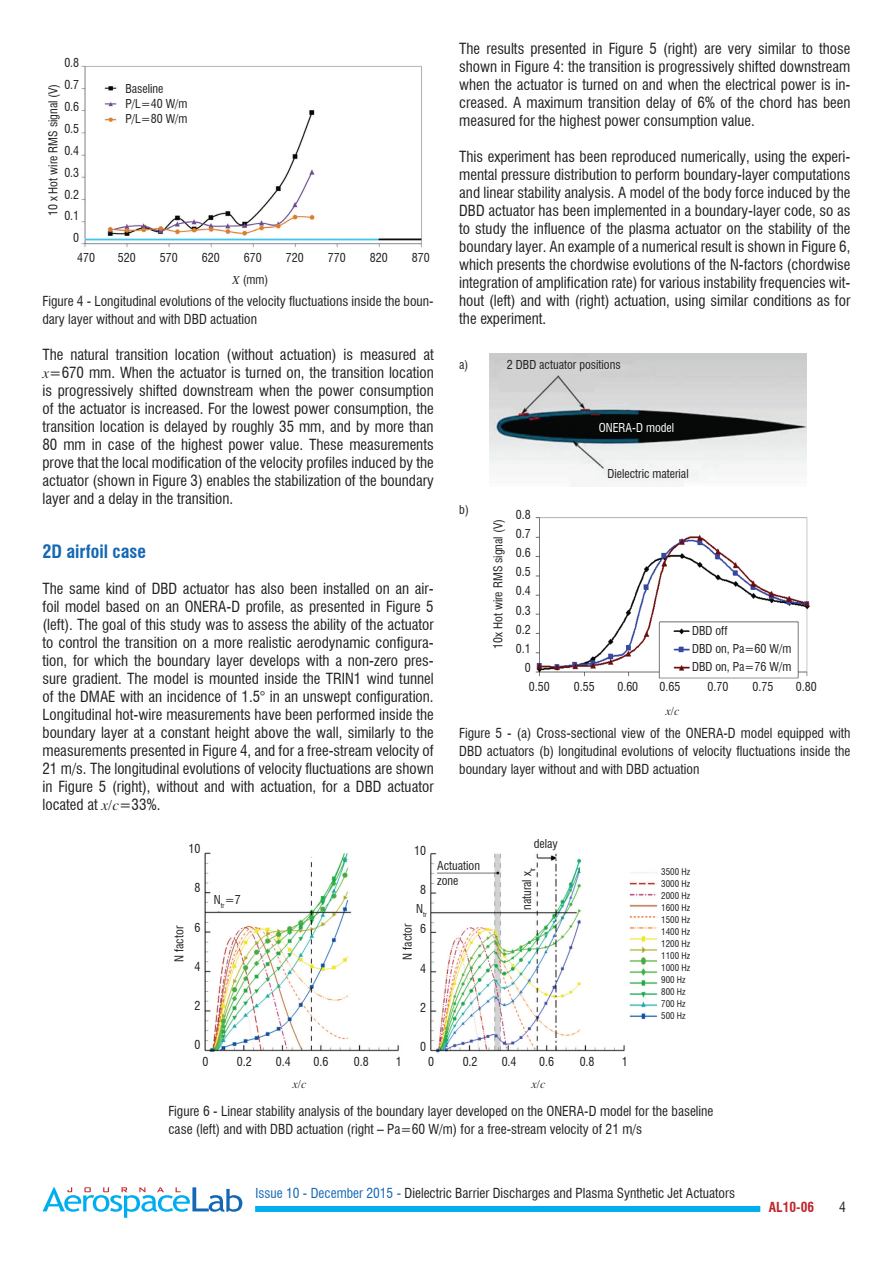
<style>
.page{position:relative;width:893px;height:1263px;background:#fff}
.page>*{position:absolute;margin:0;border:0;box-sizing:border-box;transform-origin:0 0}
.t1{font:700 condensed 18px "Swiss 721 BT";color:#1468b3}
.t2{font:condensed 15px/18px "Swiss 721 BT";color:#231f20;text-align:justify}
.t3{font:condensed 13.5px/18px "Swiss 721 BT";color:#231f20}
.t4{font:700 condensed 13.5px "Swiss 721 BT";color:#c0262d}
.t5{font:condensed 12px/21.9px "Swiss 721 BT";color:#231f20}
.t6{font:condensed 12px "Swiss 721 BT";color:#fff}
.t7{font:italic 12px "Times";color:#231f20}
.t8{font:condensed 9px/12px "Swiss 721 BT";color:#231f20}
.t9{font:condensed 7.05px "Swiss 721 BT";color:#231f20}
.s1{font-family:"Times";font-style:italic;font-stretch:normal}
.s2{color:#1468b3}
</style>
<div class="page">
<div style="left:255px;top:1206px;width:505px;height:6px;background:#00aeef"></div>
<svg style="left:43px;top:1187px;width:199px;height:31px"></svg>
<img style="left:204px;top:852px;width:454px;height:201px">
<img style="left:81px;top:65px;width:341px;height:183px">
<img style="left:490px;top:354px;width:316px;height:132px">
<img style="left:535px;top:517px;width:275px;height:162px">
<p class="t5" style="left:64px;top:52px;width:16px;text-align:right">0.8<br>0.7<br>0.6<br>0.5<br>0.4<br>0.3<br>0.2<br>0.1<br>0</p>
<p class="t5" style="left:77px;top:247px;width:19px">470</p>
<p class="t5" style="left:118px;top:247px;width:19px">520</p>
<p class="t5" style="left:160px;top:247px;width:19px">570</p>
<p class="t5" style="left:202px;top:247px;width:19px">620</p>
<p class="t5" style="left:244px;top:247px;width:19px">670</p>
<p class="t5" style="left:286px;top:247px;width:19px">720</p>
<p class="t5" style="left:328px;top:247px;width:19px">770</p>
<p class="t5" style="left:370px;top:247px;width:19px">820</p>
<p class="t5" style="left:412px;top:247px;width:19px">870</p>
<p class="t5" style="left:232px;top:269px;width:37px"><span class="s1">X</span> (mm)</p>
<p class="t5" style="left:42px;top:216px;width:134px;rotate:-90deg">10 x Hot wire RMS signal (V)</p>
<p class="t5" style="left:125px;top:81px;width:64px;line-height:15px">Baseline<br>P/L=40 W/m<br>P/L=80 W/m</p>
<p class="t3" style="left:43px;top:292px;width:393px">Figure 4 - Longitudinal evolutions of the velocity fluctuations inside the boun&shy;dary layer without and with DBD actuation</p>
<p class="t2" style="left:43px;top:346px;width:393px">The natural transition location (without actuation) is measured at <span class="s1">x</span>=670 mm. When the actuator is turned on, the transition location is progressively shifted downstream when the power consumption of the actuator is increased. For the lowest power consumption, the transition location is delayed by roughly 35 mm, and by more than 80 mm in case of the highest power value. These measurements prove that the local modification of the velocity profiles induced by the actuator (shown in Figure 3) enables the stabilization of the boundary layer and a delay in the transition.</p>
<p class="t1" style="left:43px;top:541px;width:105px">2D airfoil case</p>
<p class="t2" style="left:43px;top:580px;width:393px">The same kind of DBD actuator has also been installed on an air&shy;foil model based on an ONERA-D profile, as presented in Figure 5 (left). The goal of this study was to assess the ability of the actuator to control the transition on a more realistic aerodynamic configura&shy;tion, for which the boundary layer develops with a non-zero pres&shy;sure gradient. The model is mounted inside the TRIN1 wind tunnel of the DMAE with an incidence of 1.5° in an unswept configuration.<br>Longitudinal hot-wire measurements have been performed inside the boundary layer at a constant height above the wall, similarly to the measurements presented in Figure 4, and for a free-stream velocity of 21 m/s. The longitudinal evolutions of velocity fluctuations are shown in Figure 5 (right), without and with actuation, for a DBD actuator located at <span class="s1">x/c</span>=33%.</p>
<p class="t2" style="left:459px;top:40px;width:393px">The results presented in Figure 5 (right) are very similar to those shown in Figure 4: the transition is progressively shifted downstream when the actuator is turned on and when the electrical power is in&shy;creased. A maximum transition delay of 6% of the chord has been measured for the highest power consumption value.</p>
<p class="t2" style="left:459px;top:148px;width:393px">This experiment has been reproduced numerically, using the experi&shy;mental pressure distribution to perform boundary-layer computations and linear stability analysis. A model of the body force induced by the DBD actuator has been implemented in a boundary-layer code, so as to study the influence of the plasma actuator on the stability of the boundary layer. An example of a numerical result is shown in Figure 6, which presents the chordwise evolutions of the N-factors (chordwise integration of amplification rate) for various instability frequencies wit&shy;hout (left) and with (right) actuation, using similar conditions as for the experiment.</p>
<p class="t5" style="left:507px;top:354px;width:115px">2 DBD actuator positions</p>
<p class="t5" style="left:459px;top:354px;width:11px">a)</p>
<p class="t6" style="left:599px;top:420px;width:77px">ONERA-D model</p>
<p class="t5" style="left:459px;top:499px;width:11px">b)</p>
<p class="t5" style="left:607px;top:463px;width:83px">Dielectric material</p>
<p class="t5" style="left:487px;top:649px;width:131px;rotate:-90deg">10x Hot wire RMS signal (V)</p>
<p class="t5" style="left:516px;top:503px;width:16px">0.8</p>
<p class="t5" style="left:516px;top:522px;width:16px">0.7</p>
<p class="t5" style="left:516px;top:542px;width:16px">0.6</p>
<p class="t5" style="left:516px;top:561px;width:16px">0.5</p>
<p class="t5" style="left:516px;top:580px;width:16px">0.4</p>
<p class="t5" style="left:516px;top:599px;width:16px">0.3</p>
<p class="t5" style="left:516px;top:618px;width:16px">0.2</p>
<p class="t5" style="left:516px;top:638px;width:16px">0.1</p>
<p class="t5" style="left:525px;top:657px;width:7px">0</p>
<p class="t5" style="left:529px;top:676px;width:22px">0.50</p>
<p class="t5" style="left:574px;top:676px;width:22px">0.55</p>
<p class="t5" style="left:617px;top:676px;width:22px">0.60</p>
<p class="t5" style="left:659px;top:676px;width:22px">0.65</p>
<p class="t5" style="left:707px;top:676px;width:22px">0.70</p>
<p class="t5" style="left:752px;top:676px;width:22px">0.75</p>
<p class="t5" style="left:796px;top:676px;width:22px">0.80</p>
<p class="t5" style="left:692px;top:621px;width:101px;line-height:18px">DBD off<br>DBD on, Pa=60 W/m<br>DBD on, Pa=76 W/m</p>
<p class="t7" style="left:665px;top:703px;width:15px">x/c</p>
<p class="t3" style="left:459px;top:724px;width:393px;text-align:justify">Figure 5 - (a) Cross-sectional view of the ONERA-D model equipped with DBD actuators (b) longitudinal evolutions of velocity fluctuations inside the boundary layer without and with DBD actuation</p>
<p class="t5" style="left:189px;top:838px;width:13px">10</p>
<p class="t5" style="left:195px;top:877px;width:7px">8</p>
<p class="t5" style="left:195px;top:916px;width:7px">6</p>
<p class="t5" style="left:195px;top:955px;width:7px">4</p>
<p class="t5" style="left:195px;top:995px;width:7px">2</p>
<p class="t5" style="left:195px;top:1034px;width:7px">0</p>
<p class="t5" style="left:414px;top:839px;width:13px">10</p>
<p class="t5" style="left:420px;top:879px;width:7px">8</p>
<p class="t5" style="left:420px;top:918px;width:7px">6</p>
<p class="t5" style="left:420px;top:957px;width:7px">4</p>
<p class="t5" style="left:420px;top:996px;width:7px">2</p>
<p class="t5" style="left:420px;top:1036px;width:7px">0</p>
<p class="t5" style="left:214px;top:889px;width:28px">N<sub>tr</sub>=7</p>
<p class="t9" style="left:416px;top:910px;width:12px"><sup>N</sup>tr</p>
<p class="t5" style="left:168px;top:962px;width:38px;rotate:-90deg">N factor</p>
<p class="t5" style="left:396px;top:960px;width:38px;rotate:-90deg">N factor</p>
<p class="t5" style="left:437px;top:858px;width:44px;line-height:15px">Actuation zone</p>
<p class="t5" style="left:534px;top:833px;width:26px">delay</p>
<p class="t5" style="left:516px;top:910px;width:44px;rotate:-90deg">natural x<sub>tr</sub></p>
<p class="t5" style="left:202px;top:1051px;width:7px">0</p>
<p class="t5" style="left:237px;top:1051px;width:16px">0.2</p>
<p class="t5" style="left:276px;top:1051px;width:16px">0.4</p>
<p class="t5" style="left:313px;top:1051px;width:16px">0.6</p>
<p class="t5" style="left:354px;top:1051px;width:16px">0.8</p>
<p class="t5" style="left:396px;top:1051px;width:7px">1</p>
<p class="t5" style="left:428px;top:1051px;width:7px">0</p>
<p class="t5" style="left:463px;top:1051px;width:16px">0.2</p>
<p class="t5" style="left:502px;top:1051px;width:16px">0.4</p>
<p class="t5" style="left:539px;top:1051px;width:16px">0.6</p>
<p class="t5" style="left:580px;top:1051px;width:16px">0.8</p>
<p class="t5" style="left:622px;top:1051px;width:7px">1</p>
<p class="t7" style="left:292px;top:1076px;width:15px">x/c</p>
<p class="t7" style="left:531px;top:1076px;width:15px">x/c</p>
<p class="t8" style="left:661px;top:866px;width:30px">3500 Hz<br>3000 Hz<br>2000 Hz<br>1600 Hz<br>1500 Hz<br>1400 Hz<br>1200 Hz<br>1100 Hz<br>1000 Hz<br>900 Hz<br>800 Hz<br>700 Hz<br>500 Hz</p>
<p class="t3" style="left:168px;top:1102px;width:547px">Figure 6 - Linear stability analysis of the boundary layer developed on the ONERA-D model for the baseline case (left) and with DBD actuation (right – Pa=60 W/m) for a free-stream velocity of 21 m/s</p>
<p class="t3" style="left:255px;top:1183px;width:481px"><span class="s2">Issue 10 - December 2015 -</span> Dielectric Barrier Discharges and Plasma Synthetic Jet Actuators</p>
<p class="t4" style="left:769px;top:1199px;width:47px">AL10-06</p>
<p class="t3" style="left:839px;top:1198px;width:8px">4</p>
</div>
